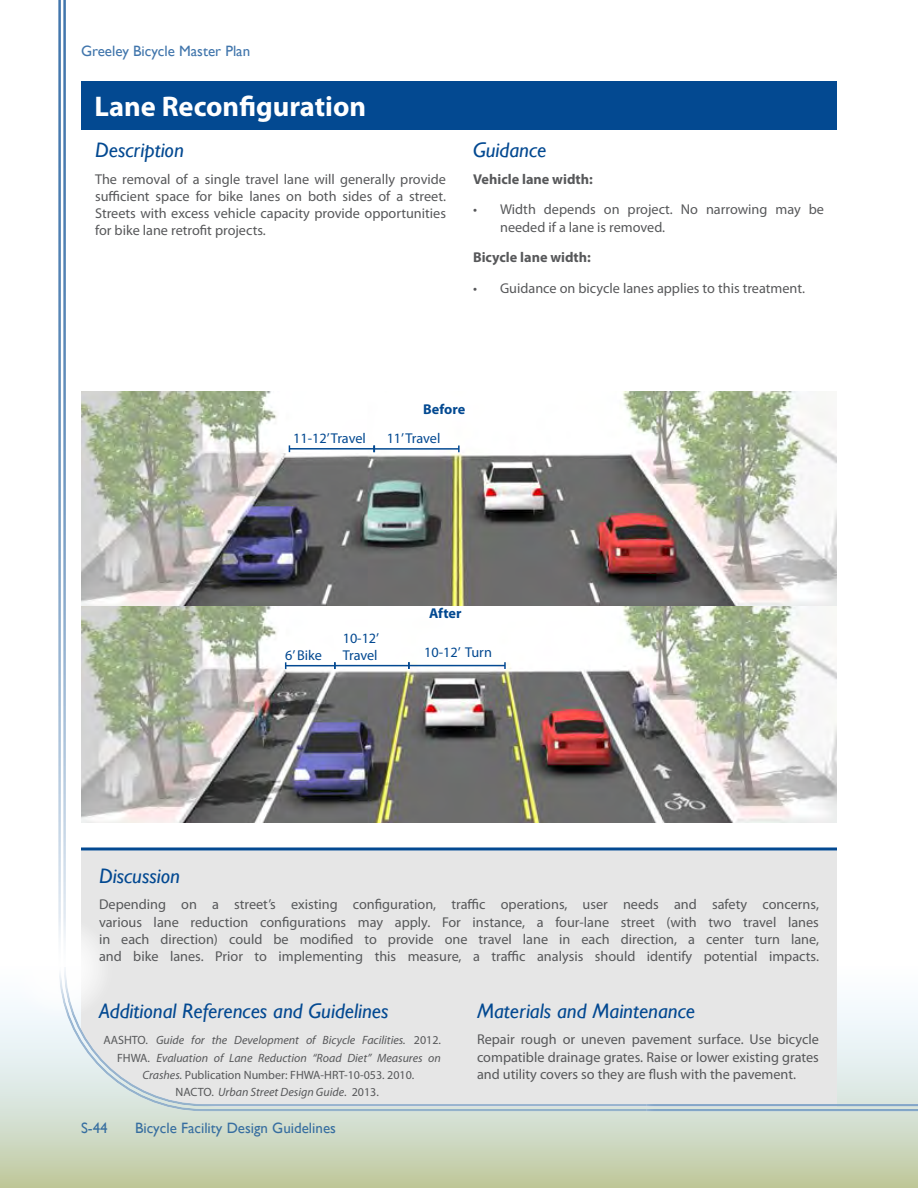
<style>
.page{position:relative;width:918px;height:1188px;background:#fff}
.page>*{position:absolute;margin:0;border:0;box-sizing:border-box;transform-origin:0 0}
.DG_TreatmentName{font:700 28.5px "Myriad Pro";color:#fff}
.Greeley__Sub_Sub_Hea{font:italic 21px "Gill Sans";color:#034991}
.t1{font:15px "Gill Sans";color:#034991}
.Greeley_Body_Text{font:14.25px/17.2px "Myriad Pro";color:#57585a;text-align:justify}
.DG_Callout{font:14.25px/17.1px "Myriad Pro";color:#034991}
.Greeley_Body_Text-2{font:700 14.25px "Myriad Pro";color:#57585a}
.DG_Callout-2{font:700 14.25px "Myriad Pro";color:#034991}
.Greeley_Body_Text-3{font:italic 12px "Myriad Pro";color:#57585a}
.Greeley_Body_Text-4{font:12px "Myriad Pro";color:#57585a}
.s1{font-style:normal}
.s2{font-style:italic}
</style>
<div class="page">
<svg style="left:0;top:1005px;width:917px;height:183px;background:#c8d2b2"></svg>
<hr style="left:81px;top:847px;width:756px;height:3px;background:#034991">
<div style="left:29px;top:855px;width:889px;height:286px;background:#fff;opacity:.75"></div>
<hr style="left:58px;top:0;width:3px;height:993px;background:#034991">
<hr style="left:63px;top:0;width:3px;height:993px;background:#034991">
<div style="left:613px;top:855px;width:305px;height:286px;background:#fff;opacity:.75"></div>
<div style="left:6px;top:917px;width:103px;height:102px;background:linear-gradient(to right,#fff,#eff0f0);border-radius:50%"></div>
<svg style="left:917px;top:1141px;width:1px;height:47px"></svg>
<svg style="left:644px;top:965px;width:273px;height:148px;background:#e4e7e8"></svg>
<hr style="left:917px;top:855px;width:1px;height:286px;background:#fff;opacity:.75">
<img style="left:81px;top:392px;width:756px;height:431px">
<div style="left:81px;top:81px;width:756px;height:48px;background:#034991"></div>
<svg style="left:285px;top:442px;width:85px;height:21px"></svg>
<hr style="left:289px;top:448px;width:85px;height:2px;background:#034991">
<svg style="left:281px;top:659px;width:50px;height:21px"></svg>
<hr style="left:286px;top:665px;width:49px;height:1px;background:#034991">
<svg style="left:331px;top:659px;width:74px;height:21px"></svg>
<hr style="left:335px;top:665px;width:74px;height:1px;background:#034991">
<svg style="left:334px;top:662px;width:2px;height:7px"></svg>
<svg style="left:405px;top:659px;width:113px;height:21px"></svg>
<hr style="left:409px;top:665px;width:96px;height:1px;background:#034991">
<svg style="left:408px;top:662px;width:2px;height:7px"></svg>
<svg style="left:504px;top:662px;width:2px;height:7px"></svg>
<svg style="left:370px;top:442px;width:102px;height:21px"></svg>
<hr style="left:374px;top:448px;width:85px;height:2px;background:#034991">
<svg style="left:373px;top:445px;width:2px;height:7px"></svg>
<p class="t1" style="left:81px;top:42px;width:171px">Greeley Bicycle Master Plan</p>
<p class="DG_TreatmentName" style="left:94px;top:88px;width:273px">Lane Reconfiguration</p>
<p class="Greeley__Sub_Sub_Hea" style="left:95px;top:138px;width:90px">Description</p>
<p class="Greeley_Body_Text" style="left:95px;top:170px;width:352px">The removal of a single travel lane will generally provide sufficient space for bike lanes on both sides of a street.<br>Streets with excess vehicle capacity provide opportunities for bike lane retrofit projects.</p>
<p class="Greeley__Sub_Sub_Hea" style="left:473px;top:138px;width:75px">Guidance</p>
<p class="Greeley_Body_Text-2" style="left:473px;top:169px;width:121px">Vehicle lane width:</p>
<p class="Greeley_Body_Text" style="left:500px;top:201px;width:326px;text-indent:-27px">• Width depends on project. No narrowing may be needed if a lane is removed.</p>
<p class="Greeley_Body_Text-2" style="left:473px;top:248px;width:119px">Bicycle lane width:</p>
<p class="Greeley_Body_Text" style="left:473px;top:279px;width:334px">• Guidance on bicycle lanes applies to this treatment.</p>
<p class="DG_Callout" style="left:293px;top:430px;width:74px">11-12’ Travel</p>
<p class="DG_Callout-2" style="left:423px;top:399px;width:43px">Before</p>
<p class="DG_Callout" style="left:387px;top:429px;width:55px">11’ Travel</p>
<p class="DG_Callout-2" style="left:429px;top:604px;width:34px">After</p>
<p class="DG_Callout" style="left:285px;top:647px;width:38px">6’ Bike</p>
<p class="DG_Callout" style="left:343px;top:630px;width:38px">10-12’<br>Travel</p>
<p class="DG_Callout" style="left:424px;top:644px;width:69px">10-12’ Turn</p>
<p class="Greeley__Sub_Sub_Hea" style="left:99px;top:864px;width:83px">Discussion</p>
<p class="Greeley_Body_Text" style="left:99px;top:896px;width:722px">Depending on a street’s existing configuration, traffic operations, user needs and safety concerns, various lane reduction configurations may apply. For instance, a four-lane street (with two travel lanes in each direction) could be modified to provide one travel lane in each direction, a center turn lane, and bike lanes. Prior to implementing this measure, a traffic analysis should identify potential impacts.</p>
<p class="Greeley__Sub_Sub_Hea" style="left:99px;top:999px;width:291px">Additional References and Guidelines</p>
<p class="Greeley_Body_Text-3" style="left:104px;top:1033px;width:339px"><span class="s1">AASHTO.</span> Guide for the Development of Bicycle Facilities. <span class="s1">2012.</span></p>
<p class="Greeley_Body_Text-3" style="left:117px;top:1050px;width:325px"><span class="s1">FHWA.</span> Evaluation of Lane Reduction “Road Diet” Measures on</p>
<p class="Greeley_Body_Text-4" style="left:142px;top:1067px;width:273px"><span class="s2">Crashes.</span> Publication Number: FHWA-HRT-10-053. 2010.</p>
<p class="Greeley_Body_Text-3" style="left:176px;top:1085px;width:205px"><span class="s1">NACTO.</span> Urban Street Design Guide<span class="s1">. 2013.</span></p>
<p class="Greeley__Sub_Sub_Hea" style="left:477px;top:999px;width:220px">Materials and Maintenance</p>
<p class="Greeley_Body_Text" style="left:477px;top:1031px;width:344px">Repair rough or uneven pavement surface. Use bicycle compatible drainage grates. Raise or lower existing grates and utility covers so they are flush with the pavement.</p>
<p class="t1" style="left:81px;top:1120px;width:28px">S-44</p>
<p class="t1" style="left:135px;top:1120px;width:202px">Bicycle Facility Design Guidelines</p>
</div>
